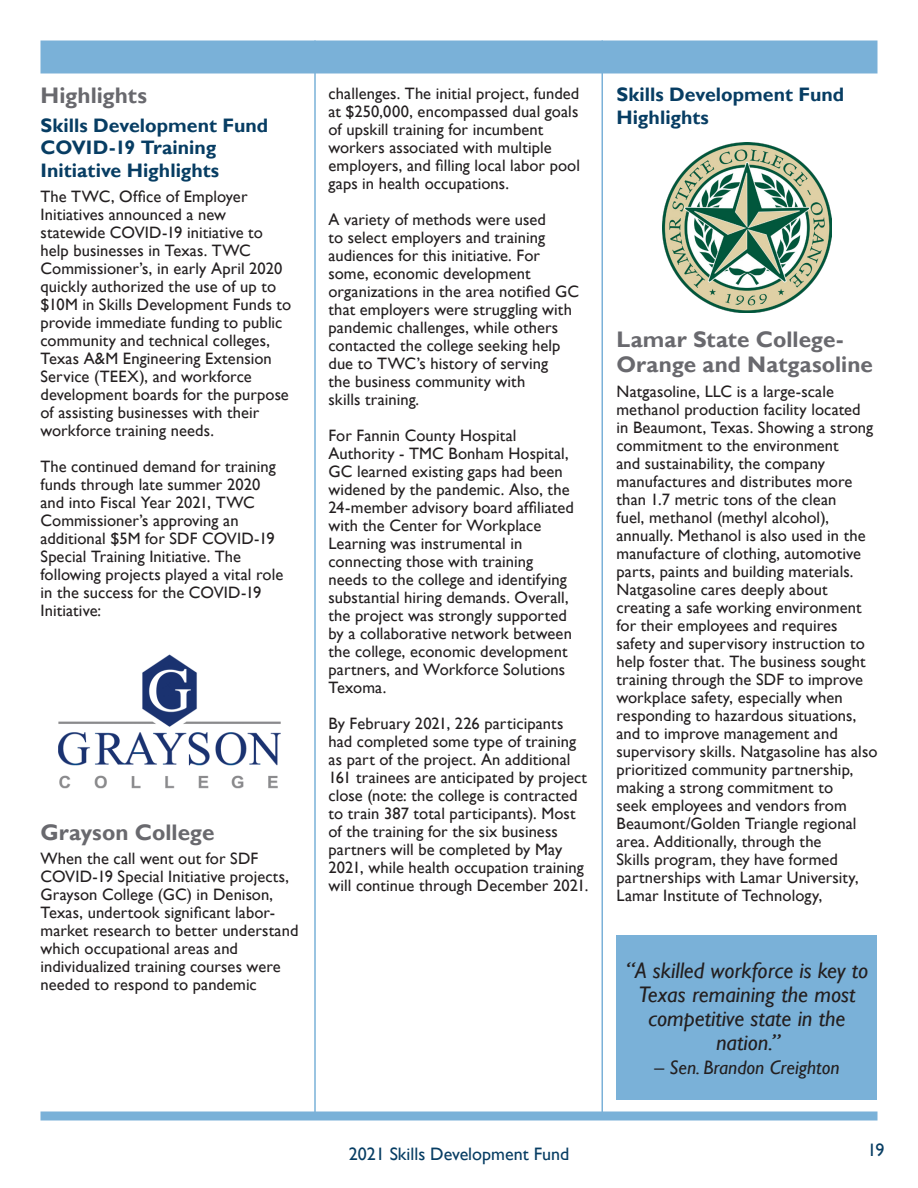
<style>
.page{position:relative;width:918px;height:1188px;background:#fff}
.page>*{position:absolute;margin:0;border:0;box-sizing:border-box;transform-origin:0 0}
.t1{font:italic 22.5px/24px "Gill Sans";color:#231f20;text-align:center}
.t2{font:700 22.5px/25.5px "Gill Sans";color:#69696e}
.t3{font:700 19.5px/22.5px "Gill Sans";color:#073d63}
.t4{font:italic 19.5px "Gill Sans";color:#231f20}
.t5{font:18px "Gill Sans";color:#073d63}
.t6{font:16.5px/18px "Gill Sans";letter-spacing:.005em;color:#231f20}
</style>
<div class="page">
<div style="left:40px;top:40px;width:838px;height:34px;background:#7ab1d8"></div>
<div style="left:40px;top:1112px;width:838px;height:8px;background:#7ab1d8"></div>
<hr style="left:314px;top:40px;width:2px;height:1076px;background:#7ab1d8">
<hr style="left:602px;top:40px;width:1px;height:1076px;background:#7ab1d8">
<div style="left:616px;top:936px;width:262px;height:164px;background:#7ab1d8"></div>
<img style="left:58px;top:654px;width:223px;height:135px">
<img style="left:662px;top:143px;width:170px;height:169px">
<h3 class="t2" style="left:40px;top:83px;width:108px">Highlights</h3>
<h4 class="t3" style="left:40px;top:115px;width:229px">Skills Development Fund<br>COVID-19 Training<br>Initiative Highlights</h4>
<p class="t6" style="left:40px;top:187px;width:252px">The TWC, Office of Employer<br>Initiatives announced a new statewide COVID-19 initiative to help businesses in Texas. TWC<br>Commissioner’s, in early April 2020 quickly authorized the use of up to $10M in Skills Development Funds to provide immediate funding to public community and technical colleges,<br>Texas A&amp;M Engineering Extension<br>Service (TEEX), and workforce development boards for the purpose of assisting businesses with their workforce training needs.</p>
<p class="t6" style="left:40px;top:457px;width:244px">The continued demand for training funds through late summer 2020 and into Fiscal Year 2021, TWC<br>Commissioner’s approving an additional $5M for SDF COVID-19<br>Special Training Initiative. The following projects played a vital role in the success for the COVID-19<br>Initiative:</p>
<h3 class="t2" style="left:40px;top:820px;width:176px">Grayson College</h3>
<p class="t6" style="left:40px;top:850px;width:259px">When the call went out for SDF COVID-19 Special Initiative projects, Grayson College (GC) in Denison, Texas, undertook significant labor&shy;market research to better understand which occupational areas and individualized training courses were needed to respond to pandemic</p>
<p class="t6" style="left:329px;top:84px;width:253px">challenges. The initial project, funded at $250,000, encompassed dual goals of upskill training for incumbent workers associated with multiple employers, and filling local labor pool gaps in health occupations.</p>
<p class="t6" style="left:329px;top:210px;width:252px">A variety of methods were used<br>to select employers and training audiences for this initiative. For some, economic development organizations in the area notified GC that employers were struggling with pandemic challenges, while others contacted the college seeking help due to TWC’s history of serving<br>the business community with<br>skills training.</p>
<p class="t6" style="left:329px;top:426px;width:247px">For Fannin County Hospital<br>Authority - TMC Bonham Hospital,<br>GC learned existing gaps had been widened by the pandemic. Also, the<br>24-member advisory board affiliated with the Center for Workplace<br>Learning was instrumental in connecting those with training needs to the college and identifying substantial hiring demands. Overall, the project was strongly supported by a collaborative network between the college, economic development partners, and Workforce Solutions<br>Texoma.</p>
<p class="t6" style="left:329px;top:714px;width:261px">By February 2021, 226 participants had completed some type of training as part of the project. An additional 161 trainees are anticipated by project close (note: the college is contracted to train 387 total participants). Most of the training for the six business partners will be completed by May 2021, while health occupation training will continue through December 2021.</p>
<h3 class="t3" style="left:616px;top:84px;width:229px">Skills Development Fund<br>Highlights</h3>
<h3 class="t2" style="left:616px;top:327px;width:258px">Lamar State College-<br>Orange and Natgasoline</h3>
<p class="t6" style="left:616px;top:383px;width:262px">Natgasoline, LLC is a large-scale methanol production facility located<br>in Beaumont, Texas. Showing a strong commitment to the environment<br>and sustainability, the company manufactures and distributes more than 1.7 metric tons of the clean<br>fuel, methanol (methyl alcohol), annually. Methanol is also used in the manufacture of clothing, automotive parts, paints and building materials.<br>Natgasoline cares deeply about creating a safe working environment for their employees and requires safety and supervisory instruction to help foster that. The business sought training through the SDF to improve workplace safety, especially when responding to hazardous situations, and to improve management and supervisory skills. Natgasoline has also prioritized community partnership, making a strong commitment to<br>seek employees and vendors from Beaumont/Golden Triangle regional area. Additionally, through the<br>Skills program, they have formed partnerships with Lamar University, Lamar Institute of Technology,</p>
<p class="t1" style="left:626px;top:958px;width:244px">“A skilled workforce is key to<br>Texas remaining the most competitive state in the nation.”</p>
<p class="t4" style="left:654px;top:1056px;width:187px">– Sen. Brandon Creighton</p>
<p class="t5" style="left:349px;top:1143px;width:222px">2021 Skills Development Fund</p>
<p class="t5" style="left:868px;top:1139px;width:18px">19</p>
</div>
